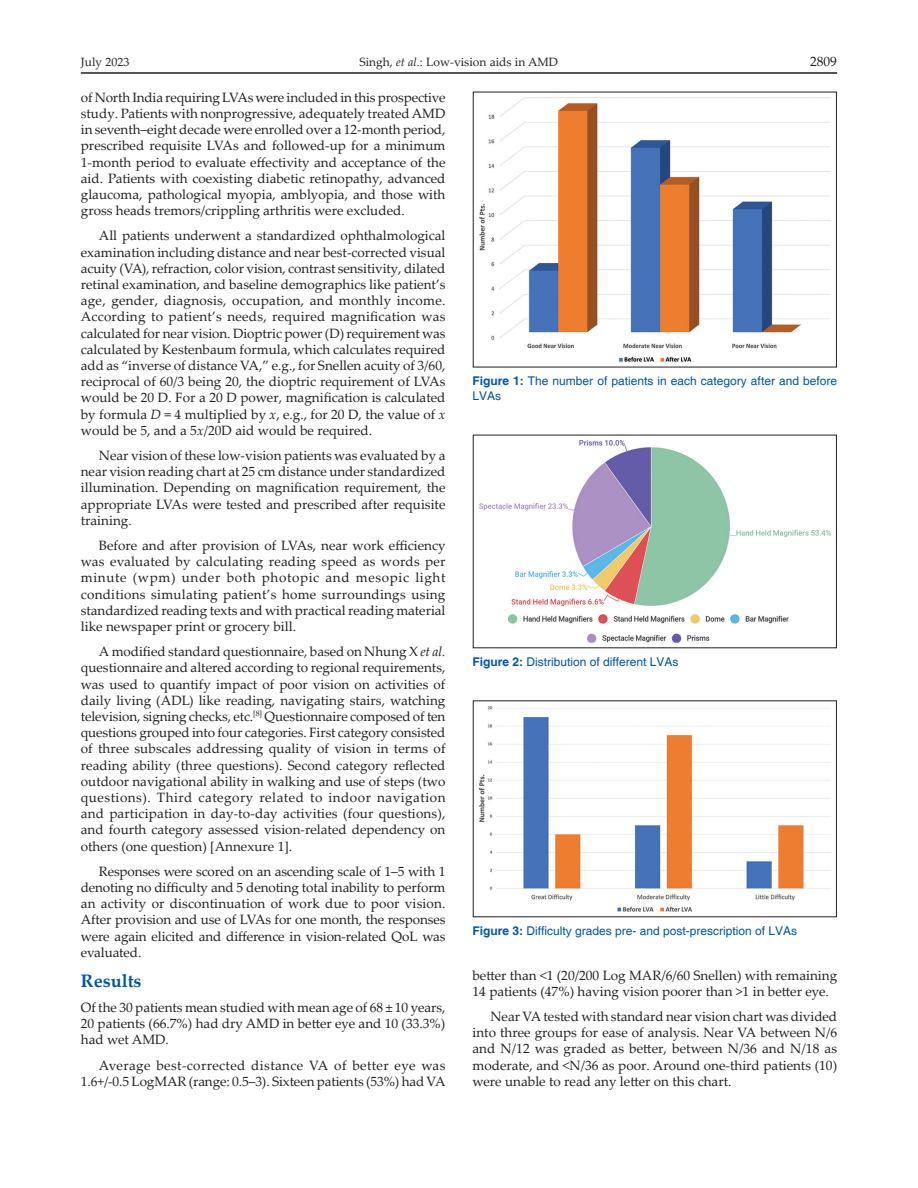
<style>
.page{position:relative;width:918px;height:1188px;background:#fff}
.page>*{position:absolute;margin:0;border:0;box-sizing:border-box;transform-origin:0 0}
.t1{font:700 18px "Palatino Linotype";color:#0155a5}
.TX{font:13.5px/16.2px "Palatino Linotype";color:#231f20;text-align:justify}
.TXFL{font:13.5px/16.2px "Palatino Linotype";color:#231f20;text-align:justify}
.RH_1{font:13.5px "Palatino Linotype";color:#231f20}
.FGC{font:12px/15px "Helvetica";color:#0155a5}
.RH_1-2{font:12px "Palatino Linotype";color:#231f20}
.s1{font-style:italic}
.s2{font-weight:700}
</style>
<div class="page">
<hr style="left:81px;top:72px;width:756px;height:2px;background:#231f20">
<img style="left:478px;top:706px;width:353px;height:206px">
<img style="left:479px;top:97px;width:352px;height:265px">
<img style="left:479px;top:440px;width:352px;height:203px">
<p class="RH_1-2" style="left:81px;top:54px;width:50px">July 2023</p>
<p class="RH_1-2" style="left:359px;top:54px;width:200px">Singh, <span class="s1">et al</span>.: Low‑vision aids in AMD</p>
<p class="RH_1" style="left:810px;top:52px;width:28px">2809</p>
<p class="TXFL" style="left:81px;top:89px;width:366px">of North India requiring LVAs were included in this prospective study. Patients with nonprogressive, adequately treatedAMD in seventh–eight decade were enrolled over a 12‑month period, prescribed requisite LVAs and followed‑up for a minimum 1‑month period to evaluate effectivity and acceptance of the aid. Patients with coexisting diabetic retinopathy, advanced glaucoma, pathological myopia, amblyopia, and those with gross heads tremors/crippling arthritis were excluded.</p>
<p class="TX" style="left:81px;top:227px;width:366px;text-indent:18px">All patients underwent a standardized ophthalmological examination including distance and near best‑corrected visual acuity (VA), refraction, color vision, contrast sensitivity, dilated retinal examination, and baseline demographics like patient’s age, gender, diagnosis, occupation, and monthly income.<br>According to patient’s needs, required magnification was calculated for near vision. Dioptric power (D) requirement was calculated by Kestenbaum formula, which calculates required add as “inverse of distance VA,” e.g., for Snellen acuity of 3/60, reciprocal of 60/3 being 20, the dioptric requirement of LVAs would be 20 D. For a 20 D power, magnification is calculated by formula <span class="s1">D</span> = 4 multiplied by <span class="s1">x</span>, e.g., for 20 D, the value of <span class="s1">x </span>would be 5, and a 5<span class="s1">x</span>/20D aid would be required.</p>
<p class="TX" style="left:81px;top:447px;width:366px;text-indent:18px">Near vision of these low‑vision patients was evaluated by a near vision reading chart at 25 cm distance under standardized illumination. Depending on magnification requirement, the appropriate LVAs were tested and prescribed after requisite training.</p>
<p class="TX" style="left:81px;top:537px;width:366px;text-indent:18px">Before and after provision of LVAs, near work efficiency was evaluated by calculating reading speed as words per minute (wpm) under both photopic and mesopic light conditions simulating patient’s home surroundings using standardized reading texts and with practical reading material like newspaper print or grocery bill.</p>
<p class="TX" style="left:81px;top:643px;width:366px;text-indent:18px">A modified standard questionnaire, based on Nhung X <span class="s1">et al. </span>questionnaire and altered according to regional requirements, was used to quantify impact of poor vision on activities of daily living (ADL) like reading, navigating stairs, watching television, signing checks, etc.<sup>[8]</sup> Questionnaire composed of ten questions grouped into four categories. First category consisted of three subscales addressing quality of vision in terms of reading ability (three questions). Second category reflected outdoor navigational ability in walking and use of steps (two questions). Third category related to indoor navigation and participation in day‑to‑day activities (four questions), and fourth category assessed vision‑related dependency on others (one question) [Annexure 1].</p>
<p class="TX" style="left:81px;top:863px;width:366px;text-indent:18px">Responses were scored on an ascending scale of 1–5 with 1 denoting no difficulty and 5 denoting total inability to perform an activity or discontinuation of work due to poor vision.<br>After provision and use of LVAs for one month, the responses were again elicited and difference in vision‑related QoL was evaluated.</p>
<h1 class="t1" style="left:81px;top:968px;width:62px">Results</h1>
<p class="TXFL" style="left:81px;top:999px;width:366px">Of the 30 patients mean studied with mean age of 68 ± 10 years, 20 patients (66.7%) had dry AMD in better eye and 10 (33.3%) had wet AMD.</p>
<p class="TX" style="left:81px;top:1056px;width:366px;text-align:right">Average best‑corrected distance VA of better eye was<br>1.6+/‑0.5 LogMAR (range: 0.5–3). Sixteen patients (53%) had VA</p>
<p class="FGC" style="left:472px;top:374px;width:366px"><span class="s2">Figure 1:</span> The number of patients in each category after and before<br>LVAs</p>
<p class="FGC" style="left:472px;top:654px;width:208px"><span class="s2">Figure 2:</span> Distribution of different LVAs</p>
<p class="FGC" style="left:472px;top:923px;width:326px"><span class="s2">Figure 3:</span> Difficulty grades pre- and post-prescription of LVAs</p>
<p class="TX" style="left:472px;top:966px;width:366px">better than &lt;1 (20/200 Log MAR/6/60 Snellen) with remaining<br>14 patients (47%) having vision poorer than &gt;1 in better eye.</p>
<p class="TX" style="left:472px;top:1008px;width:366px;text-indent:18px">Near VA tested with standard near vision chart was divided into three groups for ease of analysis. Near VA between N/6 and N/12 was graded as better, between N/36 and N/18 as moderate, and &lt;N/36 as poor. Around one‑third patients (10) were unable to read any letter on this chart.</p>
</div>
